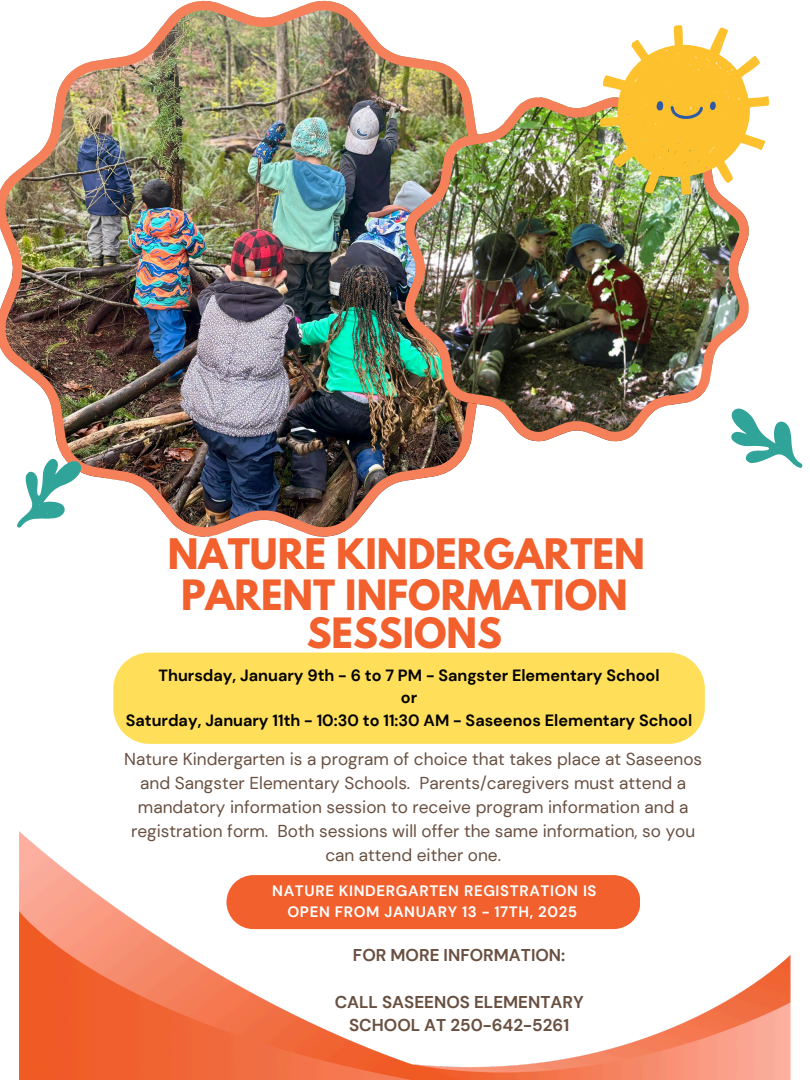
<style>
.page{position:relative;width:810px;height:1080px;background:#fff}
.page>*{position:absolute;margin:0;border:0;box-sizing:border-box;transform-origin:0 0}
.t1{font:700 37.25px "League Spartan";color:#f1602d}
.t2{font:700 37px/37.5px "League Spartan";color:#f1602d;text-align:center}
.t3{font:17.25px/24.2px "DM Sans";color:#695041;text-align:center}
.t4{font:700 17.06px/23.4px "DM Sans";color:#695041;text-align:center}
.t5{font:700 16.25px/22.5px "DM Sans";color:#000;text-align:center}
.t6{font:700 15.06px/20.9px "DM Sans";letter-spacing:.04em;color:#fff;text-align:center}
</style>
<div class="page">
<img style="left:0;top:0;width:472px;height:537px">
<img style="left:405px;top:97px;width:344px;height:344px">
<img style="left:19px;top:832px;width:772px;height:248px">
<svg style="left:600px;top:25px;width:169px;height:170px"></svg>
<svg style="left:714px;top:392px;width:89px;height:76px"></svg>
<svg style="left:0;top:441px;width:97px;height:96px"></svg>
<div style="left:113px;top:653px;width:592px;height:91px;background:#ffde59"></div>
<div style="left:226px;top:875px;width:414px;height:54px;background:#f1602d"></div>
<h1 class="t1" style="left:168px;top:536px;width:479px">NATURE KINDERGARTEN</h1>
<h1 class="t2" style="left:181px;top:582px;width:448px">PARENT INFORMATION<br>SESSIONS</h1>
<p class="t5" style="left:126px;top:664px;width:568px">Thursday, January 9th - 6 to 7 PM - Sangster Elementary School<br>or<br>Saturday, January 11th - 10:30 to 11:30 AM - Saseenos Elementary School</p>
<p class="t3" style="left:124px;top:747px;width:579px">Nature Kindergarten is a program of choice that takes place at Saseenos and Sangster Elementary Schools. Parents/caregivers must attend a mandatory information session to receive program information and a registration form. Both sessions will offer the same information, so you can attend either one.</p>
<h3 class="t6" style="left:272px;top:880px;width:326px">NATURE KINDERGARTEN REGISTRATION IS<br>OPEN FROM JANUARY 13 - 17TH, 2025</h3>
<p class="t4" style="left:353px;top:943px;width:214px">FOR MORE INFORMATION:</p>
<p class="t4" style="left:335px;top:990px;width:251px">CALL SASEENOS ELEMENTARY<br>SCHOOL AT 250-642-5261</p>
</div>
